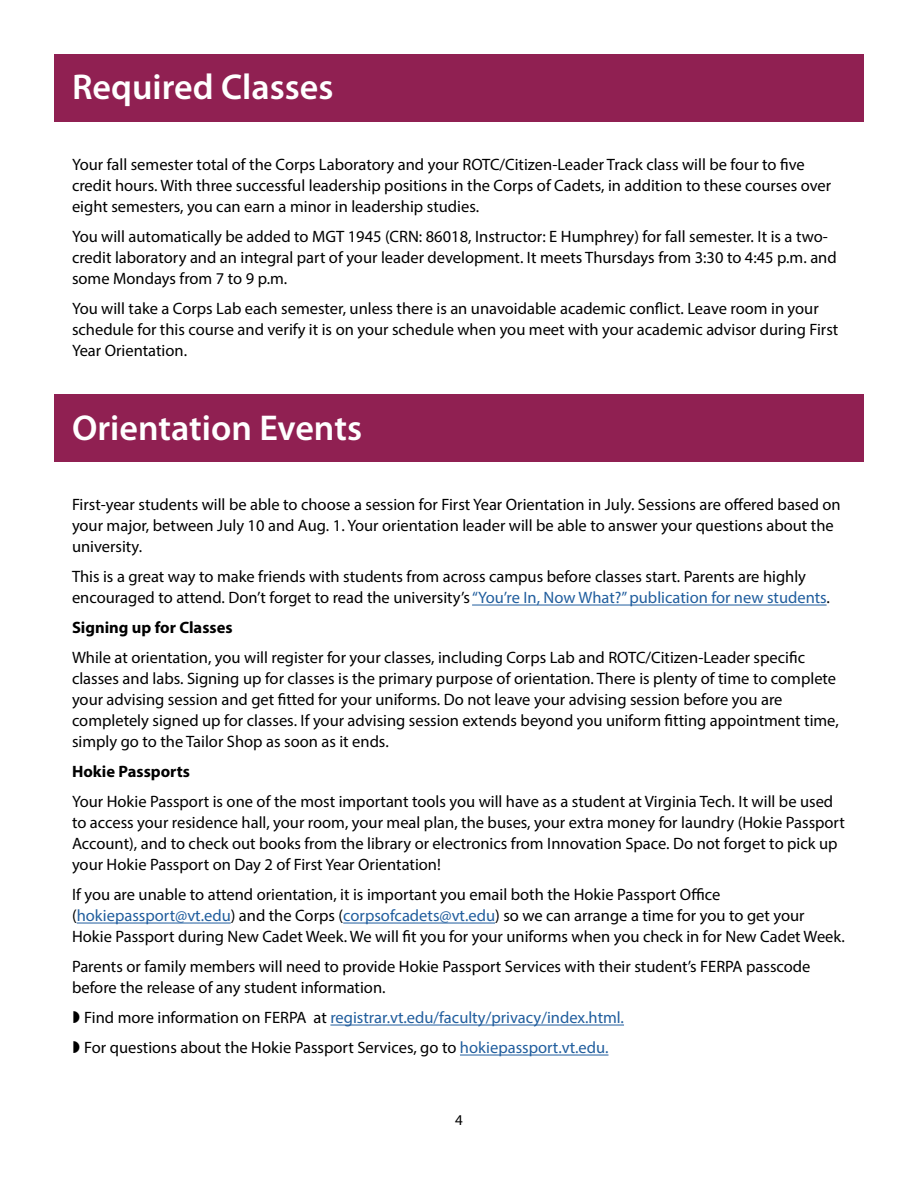
<style>
.page{position:relative;width:918px;height:1188px;background:#fff}
.page>*{position:absolute;margin:0;border:0;box-sizing:border-box;transform-origin:0 0}
.t1{font:600 36px "Myriad Pro";color:#fff}
.t2{font:16.5px/21px "Myriad Pro";color:#000}
.t3{font:700 16.5px "Myriad Pro";color:#000}
.t4{font:15px "Myriad Pro";color:#000}
.s1{color:#215e9e}
</style>
<div class="page">
<hr style="left:472px;top:605px;width:355px;height:1px;background:#215e9e">
<hr style="left:77px;top:923px;width:154px;height:1px;background:#215e9e">
<hr style="left:343px;top:923px;width:152px;height:1px;background:#215e9e">
<hr style="left:330px;top:1025px;width:294px;height:1px;background:#215e9e">
<hr style="left:460px;top:1055px;width:149px;height:1px;background:#215e9e">
<div style="left:54px;top:54px;width:810px;height:68px;background:#902052"></div>
<div style="left:54px;top:394px;width:810px;height:68px;background:#902052"></div>
<h1 class="t1" style="left:72px;top:64px;width:263px">Required Classes</h1>
<p class="t2" style="left:72px;top:154px;width:761px">Your fall semester total of the Corps Laboratory and your ROTC/Citizen-Leader Track class will be four to five credit hours. With three successful leadership positions in the Corps of Cadets, in addition to these courses over eight semesters, you can earn a minor in leadership studies.</p>
<p class="t2" style="left:72px;top:226px;width:766px">You will automatically be added to MGT 1945 (CRN: 86018, Instructor: E Humphrey) for fall semester. It is a two&shy;credit laboratory and an integral part of your leader development. It meets Thursdays from 3:30 to 4:45 p.m. and some Mondays from 7 to 9 p.m.</p>
<p class="t2" style="left:72px;top:298px;width:768px">You will take a Corps Lab each semester, unless there is an unavoidable academic conflict. Leave room in your schedule for this course and verify it is on your schedule when you meet with your academic advisor during First<br>Year Orientation.</p>
<h1 class="t1" style="left:72px;top:405px;width:292px">Orientation Events</h1>
<p class="t2" style="left:72px;top:494px;width:770px">First-year students will be able to choose a session for First Year Orientation in July. Sessions are offered based on your major, between July 10 and Aug. 1. Your orientation leader will be able to answer your questions about the university.</p>
<p class="t2" style="left:72px;top:566px;width:760px">This is a great way to make friends with students from across campus before classes start. Parents are highly encouraged to attend. Don’t forget to read the university’s <span class="s1">“You’re In, Now What?” publication for new students</span>.</p>
<p class="t3" style="left:72px;top:617px;width:162px">Signing up for Classes</p>
<p class="t2" style="left:72px;top:647px;width:768px">While at orientation, you will register for your classes, including Corps Lab and ROTC/Citizen-Leader specific classes and labs. Signing up for classes is the primary purpose of orientation. There is plenty of time to complete your advising session and get fitted for your uniforms. Do not leave your advising session before you are completely signed up for classes. If your advising session extends beyond you uniform fitting appointment time, simply go to the Tailor Shop as soon as it ends.</p>
<p class="t3" style="left:72px;top:761px;width:120px">Hokie Passports</p>
<p class="t2" style="left:72px;top:791px;width:774px">Your Hokie Passport is one of the most important tools you will have as a student at Virginia Tech. It will be used to access your residence hall, your room, your meal plan, the buses, your extra money for laundry (Hokie Passport Account), and to check out books from the library or electronics from Innovation Space. Do not forget to pick up your Hokie Passport on Day 2 of First Year Orientation!</p>
<p class="t2" style="left:72px;top:884px;width:774px">If you are unable to attend orientation, it is important you email both the Hokie Passport Office (<span class="s1">hokiepassport@vt.edu</span>) and the Corps (<span class="s1">corpsofcadets@vt.edu</span>) so we can arrange a time for you to get your<br>Hokie Passport during New Cadet Week. We will fit you for your uniforms when you check in for New Cadet Week.</p>
<p class="t2" style="left:72px;top:956px;width:740px">Parents or family members will need to provide Hokie Passport Services with their student’s FERPA passcode before the release of any student information.</p>
<p class="t2" style="left:84px;top:1003px;width:541px;line-height:30px">Find more information on FERPA at <span class="s1">registrar.vt.edu/faculty/privacy/index.html.<br></span>For questions about the Hokie Passport Services, go to <span class="s1">hokiepassport.vt.edu.</span></p>
<p class="t4" style="left:455px;top:1111px;width:9px">4</p>
</div>
